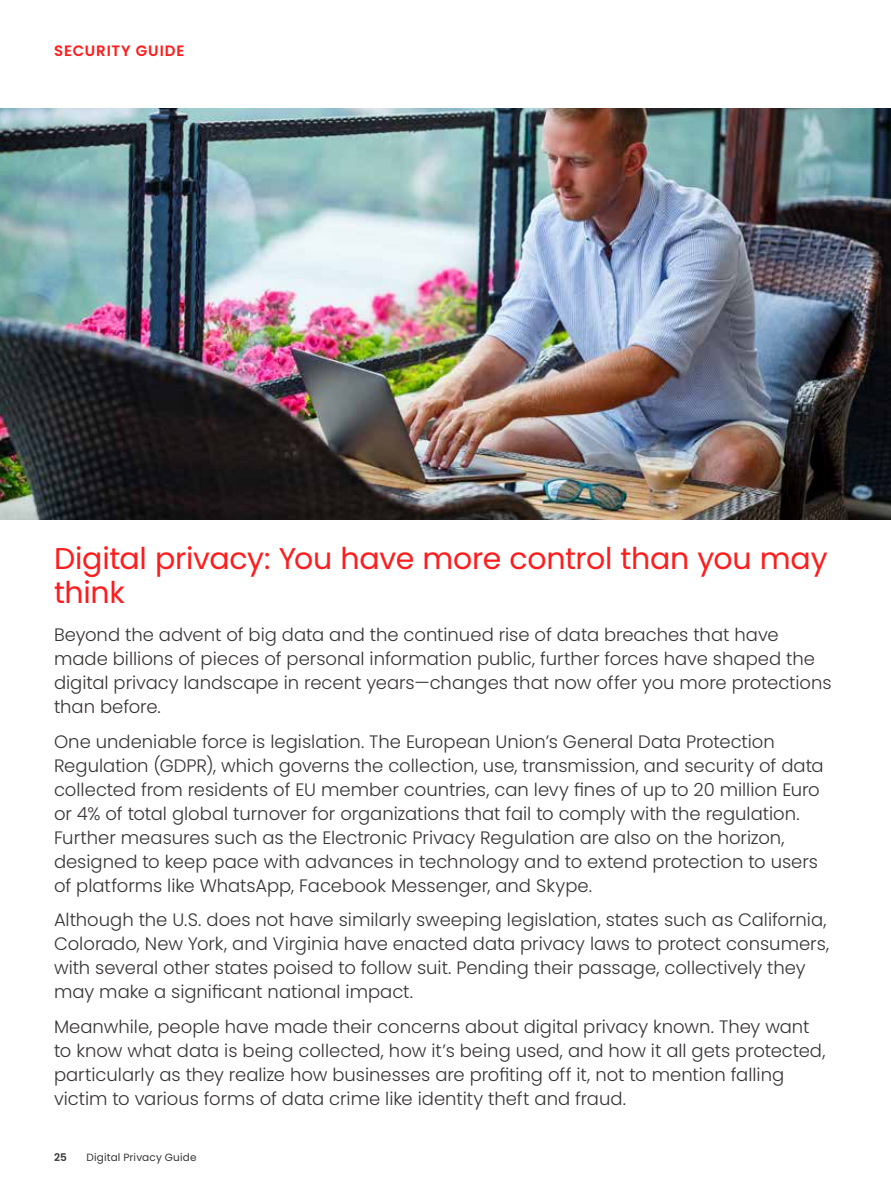
<style>
.page{position:relative;width:891px;height:1188px;background:#fff}
.page>*{position:absolute;margin:0;border:0;box-sizing:border-box;transform-origin:0 0}
.t1{font:30px/34.5px "Poppins";letter-spacing:-.005em;color:#ff1c1c}
.t2{font:300 18px/24px "Poppins";color:#383434}
.t3{font:600 15px "Poppins";letter-spacing:.06em;color:#ff1c1c}
.t4{font:10.5px "Poppins";letter-spacing:.02em;color:#383434}
.t5{font:600 10.5px "Poppins";color:#383434}
</style>
<div class="page">
<img style="left:0;top:108px;width:891px;height:411px">
<p class="t3" style="left:54px;top:42px;width:132px">SECURITY GUIDE</p>
<h1 class="t1" style="left:54px;top:541px;width:775px">Digital privacy: You have more control than you may think</h1>
<p class="t2" style="left:54px;top:623px;width:779px">Beyond the advent of big data and the continued rise of data breaches that have made billions of pieces of personal information public, further forces have shaped the digital privacy landscape in recent years—changes that now offer you more protections than before.</p>
<p class="t2" style="left:54px;top:729px;width:771px">One undeniable force is legislation. The European Union’s General Data Protection Regulation (GDPR), which governs the collection, use, transmission, and security of data collected from residents of EU member countries, can levy fines of up to 20 million Euro or 4% of total global turnover for organizations that fail to comply with the regulation.<br>Further measures such as the Electronic Privacy Regulation are also on the horizon, designed to keep pace with advances in technology and to extend protection to users of platforms like WhatsApp, Facebook Messenger, and Skype.</p>
<p class="t2" style="left:54px;top:908px;width:777px">Although the U.S. does not have similarly sweeping legislation, states such as California, Colorado, New York, and Virginia have enacted data privacy laws to protect consumers, with several other states poised to follow suit. Pending their passage, collectively they may make a significant national impact.</p>
<p class="t2" style="left:54px;top:1015px;width:773px">Meanwhile, people have made their concerns about digital privacy known. They want to know what data is being collected, how it’s being used, and how it all gets protected, particularly as they realize how businesses are profiting off it, not to mention falling victim to various forms of data crime like identity theft and fraud.</p>
<p class="t5" style="left:54px;top:1152px;width:14px">25</p>
<p class="t4" style="left:86px;top:1152px;width:112px">Digital Privacy Guide</p>
</div>
